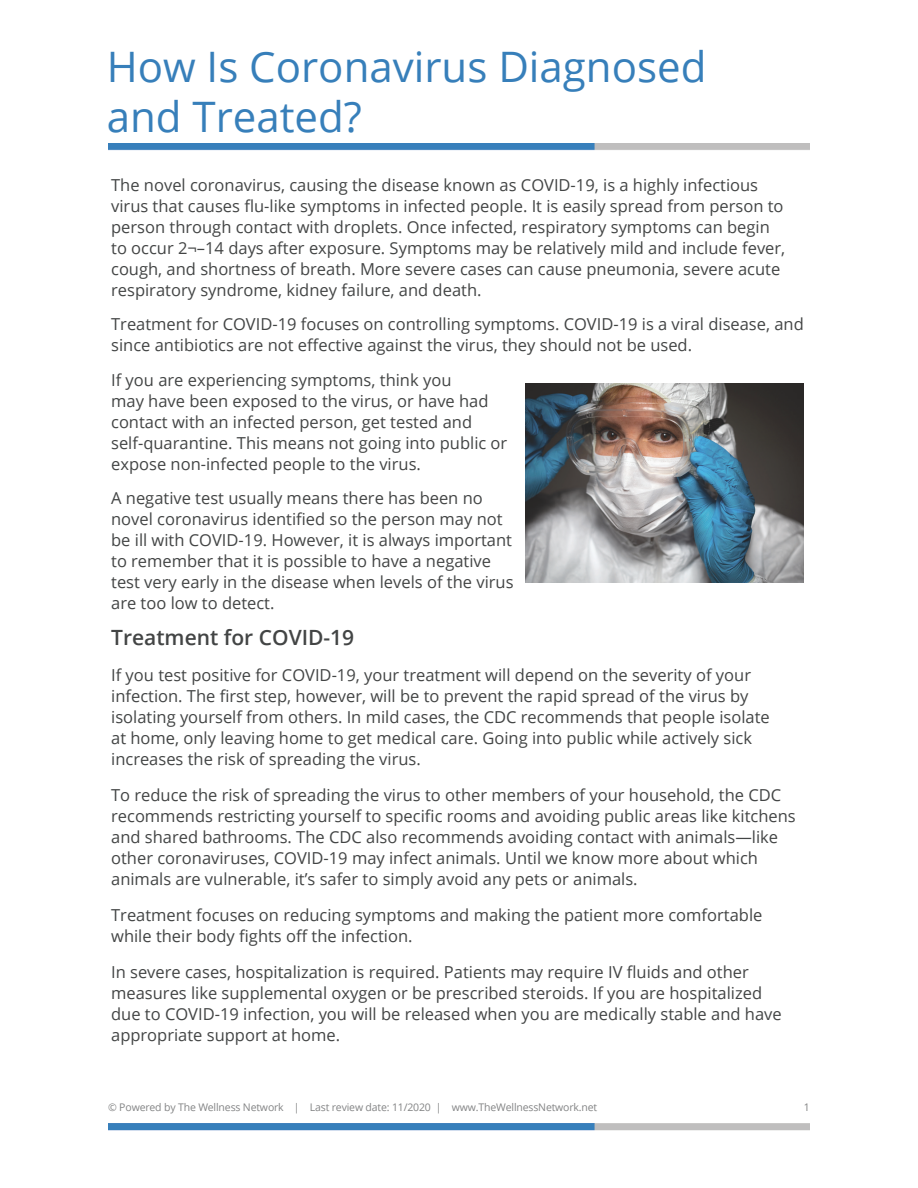
<style>
.page{position:relative;width:918px;height:1188px;background:#fff}
.page>*{position:absolute;margin:0;border:0;box-sizing:border-box;transform-origin:0 0}
.t1{font:42px/50.4px "Open Sans";color:#377fba}
.t2{font:600 21px "Open Sans";color:#434545}
.t3{font:16.5px/21px "Open Sans";color:#434545}
.t4{font:10.5px "Open Sans";letter-spacing:-.015em;color:#838485}
.t5{font:10.5px "Open Sans";color:#828383}
</style>
<div class="page">
<img style="left:108px;top:1124px;width:702px;height:7px">
<img style="left:108px;top:143px;width:702px;height:8px">
<img style="left:526px;top:383px;width:278px;height:200px">
<h1 class="t1" style="left:107px;top:40px;width:601px">How Is Coronavirus Diagnosed and Treated?</h1>
<p class="t3" style="left:111px;top:174px;width:676px">The novel coronavirus, causing the disease known as COVID-19, is a highly infectious virus that causes flu-like symptoms in infected people. It is easily spread from person to person through contact with droplets. Once infected, respiratory symptoms can begin to occur 2¬–14 days after exposure. Symptoms may be relatively mild and include fever, cough, and shortness of breath. More severe cases can cause pneumonia, severe acute respiratory syndrome, kidney failure, and death.</p>
<p class="t3" style="left:111px;top:313px;width:694px">Treatment for COVID-19 focuses on controlling symptoms. COVID-19 is a viral disease, and since antibiotics are not effective against the virus, they should not be used.</p>
<p class="t3" style="left:111px;top:369px;width:398px">If you are experiencing symptoms, think you<br>may have been exposed to the virus, or have had contact with an infected person, get tested and self-quarantine. This means not going into public or expose non-infected people to the virus.</p>
<p class="t3" style="left:111px;top:487px;width:404px">A negative test usually means there has been no novel coronavirus identified so the person may not be ill with COVID-19. However, it is always important to remember that it is possible to have a negative test very early in the disease when levels of the virus are too low to detect.</p>
<p class="t2" style="left:111px;top:623px;width:245px">Treatment for COVID-19</p>
<p class="t3" style="left:111px;top:664px;width:660px">If you test positive for COVID-19, your treatment will depend on the severity of your infection. The first step, however, will be to prevent the rapid spread of the virus by isolating yourself from others. In mild cases, the CDC recommends that people isolate at home, only leaving home to get medical care. Going into public while actively sick increases the risk of spreading the virus.</p>
<p class="t3" style="left:111px;top:784px;width:686px">To reduce the risk of spreading the virus to other members of your household, the CDC recommends restricting yourself to specific rooms and avoiding public areas like kitchens and shared bathrooms. The CDC also recommends avoiding contact with animals—like other coronaviruses, COVID-19 may infect animals. Until we know more about which animals are vulnerable, it’s safer to simply avoid any pets or animals.</p>
<p class="t3" style="left:111px;top:904px;width:653px">Treatment focuses on reducing symptoms and making the patient more comfortable while their body fights off the infection.</p>
<p class="t3" style="left:111px;top:961px;width:672px">In severe cases, hospitalization is required. Patients may require IV fluids and other measures like supplemental oxygen or be prescribed steroids. If you are hospitalized due to COVID-19 infection, you will be released when you are medically stable and have appropriate support at home.</p>
<p class="t4" style="left:108px;top:1100px;width:491px">© Powered by The Wellness Network | Last review date: 11/2020 | www.TheWellnessNetwork.net</p>
<p class="t5" style="left:804px;top:1100px;width:8px">1</p>
</div>
